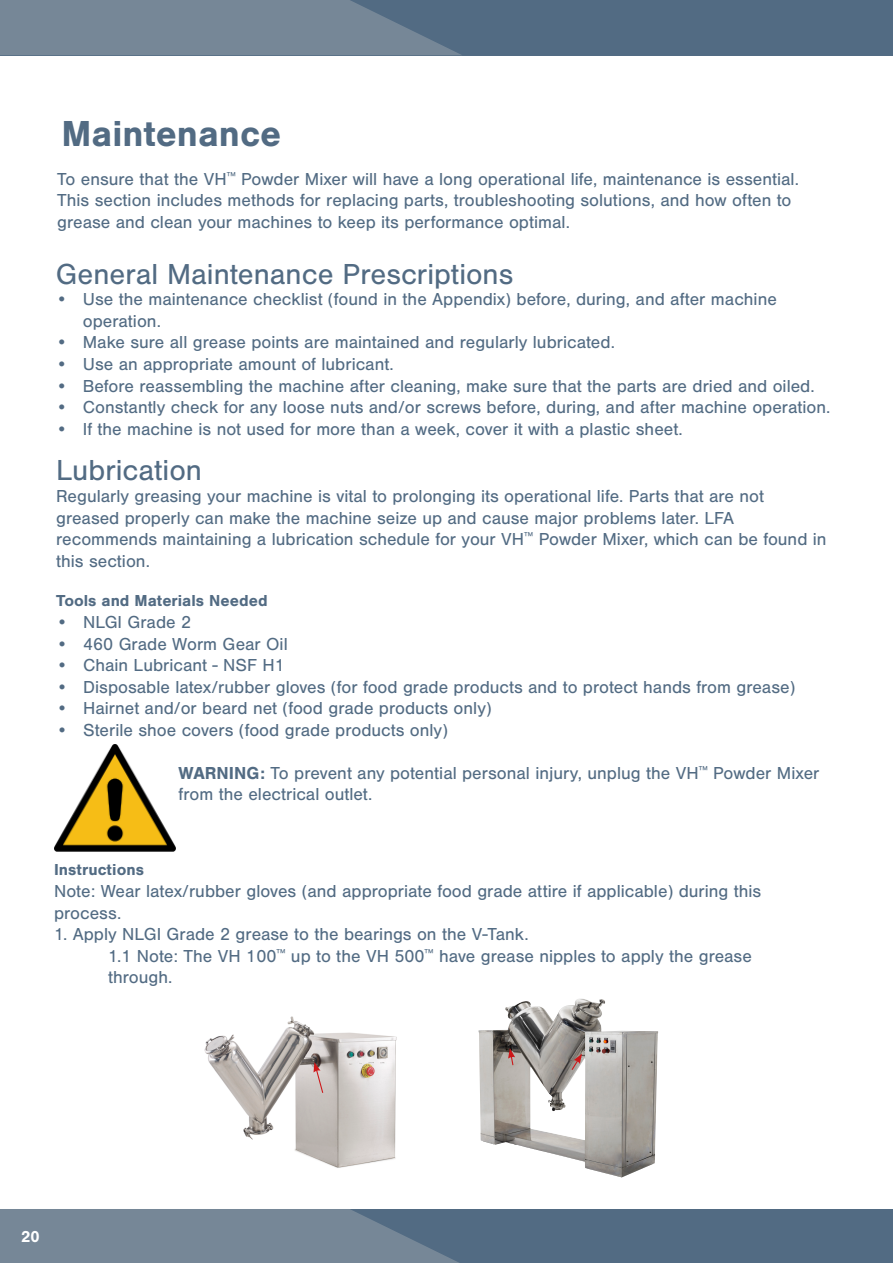
<style>
.page{position:relative;width:893px;height:1263px;background:#fff}
.page>*{position:absolute;margin:0;border:0;box-sizing:border-box;transform-origin:0 0}
.t1{font:700 37.5px "Nimbus San";color:#526b83}
.t2{font:30px "Nimbus San";color:#526b83}
.t3{font:18px/21.6px "Nimbus San";color:#526b83}
.t4{font:700 16.5px "Nimbus San";color:#526b83}
.t5{font:700 16.5px "Nimbus San";color:#fff}
.s1{font-weight:700}
</style>
<div class="page">
<div style="left:0;top:0;width:893px;height:55px;background:#526b83"></div>
<svg style="left:0;top:0;width:461px;height:55px;background:#718394"></svg>
<div style="left:0;top:1209px;width:893px;height:54px;background:#526b83"></div>
<svg style="left:0;top:1209px;width:459px;height:54px;background:#718394"></svg>
<img style="left:54px;top:745px;width:122px;height:106px">
<img style="left:204px;top:1016px;width:193px;height:152px">
<svg style="left:313px;top:1062px;width:11px;height:32px"></svg>
<img style="left:478px;top:998px;width:177px;height:179px">
<svg style="left:508px;top:1048px;width:7px;height:18px"></svg>
<svg style="left:570px;top:1054px;width:12px;height:17px"></svg>
<h1 class="t1" style="left:61px;top:113px;width:221px">Maintenance</h1>
<p class="t3" style="left:57px;top:168px;width:743px">To ensure that the VH<sup>™</sup> Powder Mixer will have a long operational life, maintenance is essential.<br>This section includes methods for replacing parts, troubleshooting solutions, and how often to grease and clean your machines to keep its performance optimal.</p>
<h2 class="t2" style="left:56px;top:257px;width:459px">General Maintenance Prescriptions</h2>
<p class="t3" style="left:83px;top:289px;width:695px;text-indent:-27px">• Use the maintenance checklist (found in the Appendix) before, during, and after machine operation.</p>
<p class="t3" style="left:56px;top:332px;width:561px">• Make sure all grease points are maintained and regularly lubricated.</p>
<p class="t3" style="left:56px;top:354px;width:340px">• Use an appropriate amount of lubricant.</p>
<p class="t3" style="left:56px;top:375px;width:760px">• Before reassembling the machine after cleaning, make sure that the parts are dried and oiled.</p>
<p class="t3" style="left:56px;top:397px;width:776px">• Constantly check for any loose nuts and/or screws before, during, and after machine operation.</p>
<p class="t3" style="left:56px;top:418px;width:628px">• If the machine is not used for more than a week, cover it with a plastic sheet.</p>
<h2 class="t2" style="left:56px;top:454px;width:147px">Lubrication</h2>
<p class="t3" style="left:56px;top:485px;width:772px">Regularly greasing your machine is vital to prolonging its operational life. Parts that are not greased properly can make the machine seize up and cause major problems later. LFA recommends maintaining a lubrication schedule for your VH<sup>™</sup> Powder Mixer, which can be found in this section.</p>
<p class="t4" style="left:56px;top:592px;width:213px">Tools and Materials Needed</p>
<p class="t3" style="left:56px;top:611px;width:137px">• NLGI Grade 2</p>
<p class="t3" style="left:56px;top:633px;width:233px">• 460 Grade Worm Gear Oil</p>
<p class="t3" style="left:56px;top:655px;width:230px">• Chain Lubricant - NSF H1</p>
<p class="t3" style="left:56px;top:676px;width:741px">• Disposable latex/rubber gloves (for food grade products and to protect hands from grease)</p>
<p class="t3" style="left:56px;top:698px;width:437px">• Hairnet and/or beard net (food grade products only)</p>
<p class="t3" style="left:56px;top:719px;width:393px">• Sterile shoe covers (food grade products only)</p>
<p class="t3" style="left:179px;top:762px;width:642px"><span class="s1">WARNING:</span> To prevent any potential personal injury, unplug the VH<sup>™</sup> Powder Mixer from the electrical outlet.</p>
<p class="t4" style="left:54px;top:860px;width:92px">Instructions</p>
<p class="t3" style="left:54px;top:880px;width:709px">Note: Wear latex/rubber gloves (and appropriate food grade attire if applicable) during this process.</p>
<p class="t3" style="left:108px;top:924px;width:645px;text-indent:-54px">1. Apply NLGI Grade 2 grease to the bearings on the V-Tank.<br>1.1 Note: The VH 100<sup>™</sup> up to the VH 500<sup>™</sup> have grease nipples to apply the grease through.</p>
<p class="t5" style="left:21px;top:1227px;width:20px">20</p>
</div>
